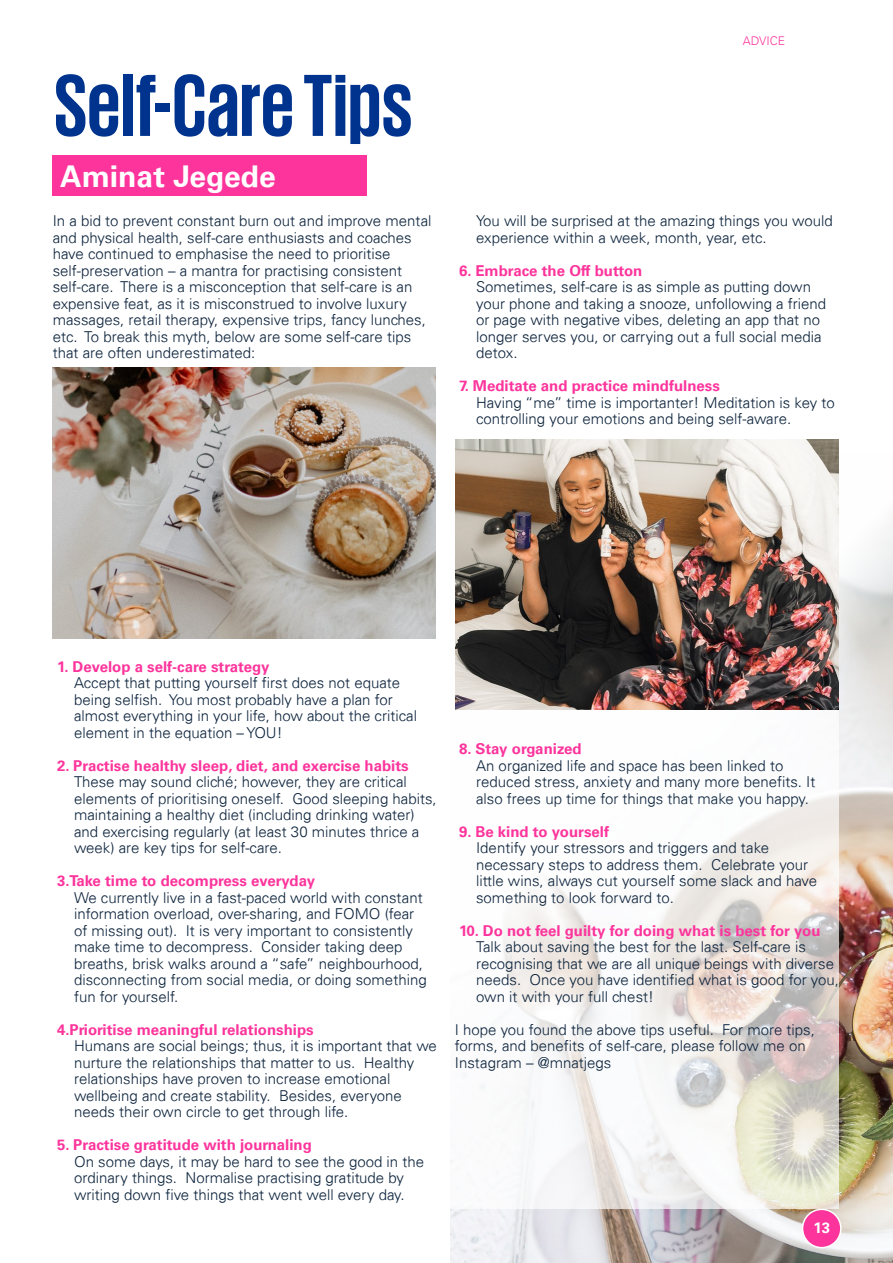
<style>
.page{position:relative;width:893px;height:1263px;background:#fff}
.page>*{position:absolute;margin:0;border:0;box-sizing:border-box;transform-origin:0 0}
.t1{font:700 90px "KPMG";color:#00338d}
.t2{font:700 30px "Univers 65";color:#fff}
.t3{font:300 15px/16.5px "Univers 45";color:#0c233c}
.t4{font:700 15px "Univers 65";color:#fd349c}
.t5{font:700 15px "Univers 65";color:#fff}
.t6{font:300 12px "Univers 45";color:#fd349c}
</style>
<div class="page">
<img style="left:450px;top:521px;width:443px;height:742px">
<div style="left:53px;top:156px;width:314px;height:40px;background:#fd349c"></div>
<svg style="left:450px;top:698px;width:389px;height:511px"></svg>
<img style="left:53px;top:368px;width:383px;height:271px">
<img style="left:455px;top:439px;width:384px;height:271px">
<div style="left:802px;top:1209px;width:39px;height:38px;background:#fd349c;border-radius:50%"></div>
<div style="left:802px;top:1208px;width:40px;height:40px;border:2px solid #fff;border-radius:50%"></div>
<h1 class="t1" style="left:54px;top:60px;width:360px">Self-Care Tips</h1>
<h2 class="t2" style="left:60px;top:158px;width:217px">Aminat Jegede</h2>
<p class="t3" style="left:53px;top:212px;width:380px">In a bid to prevent constant burn out and improve mental and physical health, self-care enthusiasts and coaches have continued to emphasise the need to prioritise self-preservation – a mantra for practising consistent self-care. There is a misconception that self-care is an expensive feat, as it is misconstrued to involve luxury massages, retail therapy, expensive trips, fancy lunches, etc. To break this myth, below are some self-care tips that are often underestimated:</p>
<p class="t6" style="left:743px;top:34px;width:44px">ADVICE</p>
<p class="t3" style="left:476px;top:212px;width:358px">You will be surprised at the amazing things you would experience within a week, month, year, etc.</p>
<p class="t4" style="left:459px;top:261px;width:185px">6. Embrace the Off button</p>
<p class="t3" style="left:476px;top:278px;width:352px">Sometimes, self-care is as simple as putting down your phone and taking a snooze, unfollowing a friend or page with negative vibes, deleting an app that no longer serves you, or carrying out a full social media detox.</p>
<p class="t4" style="left:459px;top:377px;width:262px">7. Meditate and practice mindfulness</p>
<p class="t3" style="left:476px;top:394px;width:360px">Having “me” time is importanter! Meditation is key to controlling your emotions and being self-aware.</p>
<p class="t4" style="left:57px;top:657px;width:214px">1. Develop a self-care strategy</p>
<p class="t3" style="left:74px;top:674px;width:345px">Accept that putting yourself first does not equate being selfish. You most probably have a plan for almost everything in your life, how about the critical element in the equation – YOU!</p>
<p class="t4" style="left:57px;top:756px;width:353px">2. Practise healthy sleep, diet, and exercise habits</p>
<p class="t3" style="left:74px;top:773px;width:364px">These may sound cliché; however, they are critical elements of prioritising oneself. Good sleeping habits, maintaining a healthy diet (including drinking water) and exercising regularly (at least 30 minutes thrice a week) are key tips for self-care.</p>
<p class="t4" style="left:57px;top:872px;width:260px">3.Take time to decompress everyday</p>
<p class="t3" style="left:74px;top:889px;width:354px">We currently live in a fast-paced world with constant information overload, over-sharing, and FOMO (fear of missing out). It is very important to consistently make time to decompress. Consider taking deep breaths, brisk walks around a “safe” neighbourhood, disconnecting from social media, or doing something fun for yourself.</p>
<p class="t4" style="left:57px;top:1020px;width:258px">4.Prioritise meaningful relationships</p>
<p class="t3" style="left:74px;top:1037px;width:364px">Humans are social beings; thus, it is important that we nurture the relationships that matter to us. Healthy relationships have proven to increase emotional wellbeing and create stability. Besides, everyone needs their own circle to get through life.</p>
<p class="t4" style="left:57px;top:1136px;width:256px">5. Practise gratitude with journaling</p>
<p class="t3" style="left:74px;top:1153px;width:352px">On some days, it may be hard to see the good in the ordinary things. Normalise practising gratitude by writing down five things that went well every day.</p>
<p class="t4" style="left:459px;top:740px;width:124px">8. Stay organized</p>
<p class="t3" style="left:476px;top:757px;width:341px">An organized life and space has been linked to reduced stress, anxiety and many more benefits. It also frees up time for things that make you happy.</p>
<p class="t4" style="left:459px;top:822px;width:151px">9. Be kind to yourself</p>
<p class="t3" style="left:476px;top:839px;width:342px">Identify your stressors and triggers and take necessary steps to address them. Celebrate your little wins, always cut yourself some slack and have something to look forward to.</p>
<p class="t4" style="left:459px;top:921px;width:363px">10. Do not feel guilty for doing what is best for you</p>
<p class="t3" style="left:476px;top:938px;width:364px">Talk about saving the best for the last. Self-care is recognising that we are all unique beings with diverse needs. Once you have identified what is good for you, own it with your full chest!</p>
<p class="t3" style="left:455px;top:1021px;width:362px">I hope you found the above tips useful. For more tips, forms, and benefits of self-care, please follow me on<br>Instagram – @mnatjegs</p>
<p class="t5" style="left:813px;top:1218px;width:18px">13</p>
</div>
